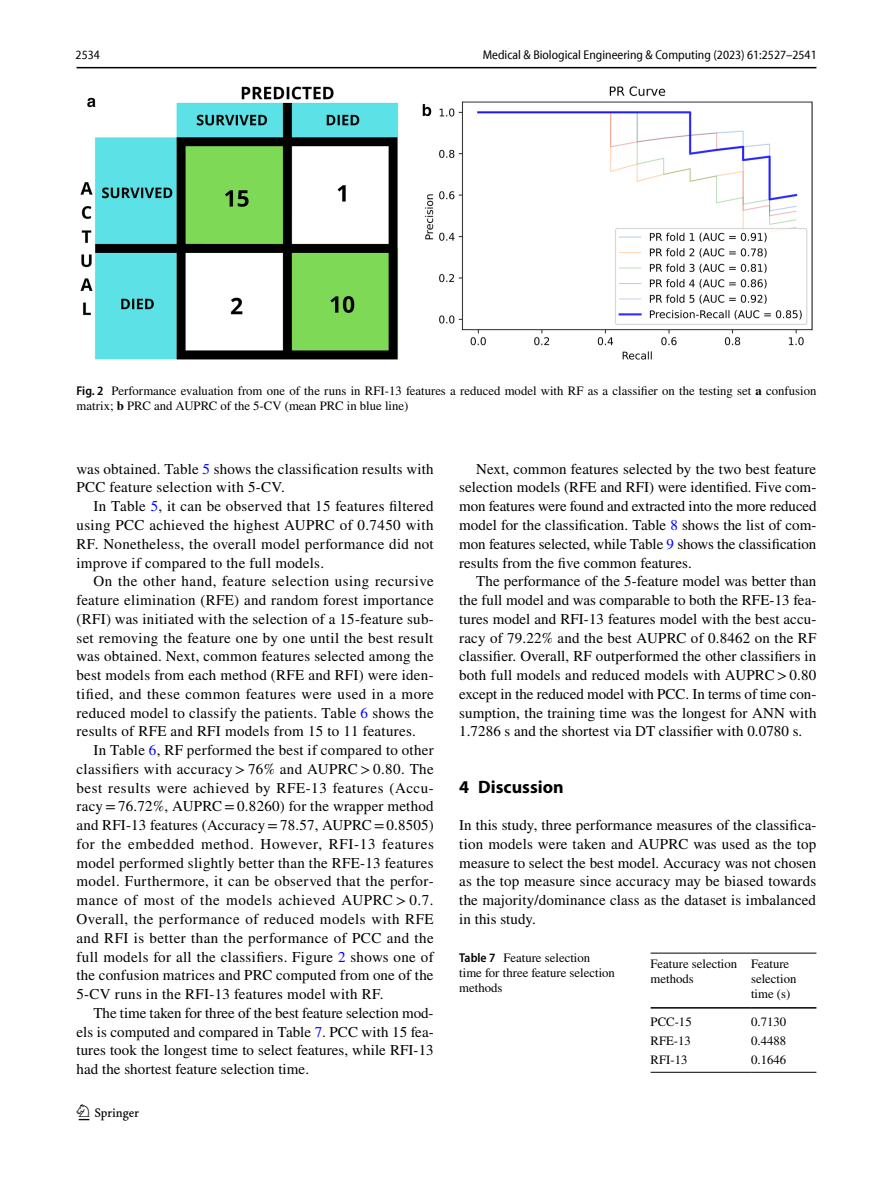
<style>
.page{position:relative;width:893px;height:1187px;background:#fff}
.page>*{position:absolute;margin:0;border:0;box-sizing:border-box;transform-origin:0 0}
.t1{font:22.5px "Springnew Regular 2";color:#000}
.t2{font:700 18px "Myriad Pro";color:#000}
.t3{font:15px/18.8px "STIX";letter-spacing:.01em;color:#000;text-align:justify}
.t4{font:12.75px/15px "STIX";color:#000}
.t5{font:semi-condensed 12.75px "Myriad Pro Unic";color:#000}
.s1{font-family:"Myriad Pro";font-weight:600;font-stretch:semi-condensed}
.s2{font-weight:700}
.s3{color:#00f}
</style>
<div class="page">
<hr style="left:77px;top:67px;width:739px;height:1px;background:#000">
<img style="left:81px;top:87px;width:731px;height:272px">
<hr style="left:651px;top:952px;width:100px;height:1px;background:#000">
<hr style="left:651px;top:1007px;width:100px;height:1px;background:#000">
<hr style="left:751px;top:952px;width:65px;height:1px;background:#000">
<hr style="left:751px;top:1007px;width:65px;height:1px;background:#000">
<hr style="left:651px;top:1071px;width:100px;height:1px;background:#000">
<hr style="left:751px;top:1071px;width:65px;height:1px;background:#000">
<p class="t5" style="left:76px;top:50px;width:26px">2534</p>
<p class="t5" style="left:483px;top:50px;width:335px">Medical &amp; Biological Engineering &amp; Computing (2023) 61:2527–2541</p>
<p class="t4" style="left:77px;top:383px;width:741px"><span class="s1">Fig. 2</span> Performance evaluation from one of the runs in RFI-13 features a reduced model with RF as a classifier on the testing set <span class="s2">a</span> confusion matrix; <span class="s2">b</span> PRC and AUPRC of the 5-CV (mean PRC in blue line)</p>
<p class="t3" style="left:77px;top:460px;width:359px">was obtained. Table <span class="s3">5</span> shows the classification results with<br>PCC feature selection with 5-CV.</p>
<p class="t3" style="left:77px;top:498px;width:359px;text-indent:17px">In Table <span class="s3">5</span>, it can be observed that 15 features filtered using PCC achieved the highest AUPRC of 0.7450 with RF. Nonetheless, the overall model performance did not improve if compared to the full models.</p>
<p class="t3" style="left:77px;top:573px;width:359px;text-indent:17px">On the other hand, feature selection using recursive feature elimination (RFE) and random forest importance (RFI) was initiated with the selection of a 15-feature sub&shy;set removing the feature one by one until the best result was obtained. Next, common features selected among the best models from each method (RFE and RFI) were iden&shy;tified, and these common features were used in a more reduced model to classify the patients. Table <span class="s3">6</span> shows the results of RFE and RFI models from 15 to 11 features.</p>
<p class="t3" style="left:76px;top:741px;width:359px;text-indent:17px">In Table <span class="s3">6</span>, RF performed the best if compared to other classifiers with accuracy&gt; 76% and AUPRC &gt; 0.80. The best results were achieved by RFE-13 features (Accu&shy;racy=76.72%, AUPRC=0.8260) for the wrapper method and RFI-13 features (Accuracy=78.57, AUPRC=0.8505) for the embedded method. However, RFI-13 features model performed slightly better than the RFE-13 features model. Furthermore, it can be observed that the perfor&shy;mance of most of the models achieved AUPRC &gt; 0.7.<br>Overall, the performance of reduced models with RFE and RFI is better than the performance of PCC and the full models for all the classifiers. Figure <span class="s3">2</span> shows one of the confusion matrices and PRC computed from one of the 5-CV runs in the RFI-13 features model with RF.</p>
<p class="t3" style="left:76px;top:1004px;width:359px;text-indent:17px">The time taken for three of the best feature selection mod&shy;els is computed and compared in Table <span class="s3">7</span>. PCC with 15 fea&shy;tures took the longest time to select features, while RFI-13 had the shortest feature selection time.</p>
<h1 class="t1" style="left:79px;top:1104px;width:62px">1 3</h1>
<p class="t3" style="left:459px;top:460px;width:359px;text-indent:17px">Next, common features selected by the two best feature selection models (RFE and RFI) were identified. Five com&shy;mon features were found and extracted into the more reduced model for the classification. Table <span class="s3">8</span> shows the list of com&shy;mon features selected, while Table <span class="s3">9</span> shows the classification results from the five common features.</p>
<p class="t3" style="left:459px;top:573px;width:359px;text-indent:17px">The performance of the 5-feature model was better than the full model and was comparable to both the RFE-13 fea&shy;tures model and RFI-13 features model with the best accu&shy;racy of 79.22% and the best AUPRC of 0.8462 on the RF classifier. Overall, RF outperformed the other classifiers in both full models and reduced models with AUPRC&gt;0.80 except in the reduced model with PCC. In terms of time con&shy;sumption, the training time was the longest for ANN with 1.7286 s and the shortest via DT classifier with 0.0780 s.</p>
<p class="t2" style="left:459px;top:774px;width:106px">4 Discussion</p>
<p class="t3" style="left:459px;top:816px;width:359px">In this study, three performance measures of the classifica&shy;tion models were taken and AUPRC was used as the top measure to select the best model. Accuracy was not chosen as the top measure since accuracy may be biased towards the majority/dominance class as the dataset is imbalanced in this study.</p>
<p class="t4" style="left:459px;top:951px;width:157px"><span class="s1">Table 7</span> Feature selection time for three feature selection methods</p>
<p class="t4" style="left:651px;top:957px;width:88px">Feature selection methods</p>
<p class="t4" style="left:751px;top:957px;width:47px">Feature selection time (s)</p>
<p class="t4" style="left:651px;top:1015px;width:43px">PCC-15</p>
<p class="t4" style="left:751px;top:1015px;width:37px">0.7130</p>
<p class="t4" style="left:651px;top:1033px;width:42px">RFE-13</p>
<p class="t4" style="left:751px;top:1033px;width:37px">0.4488</p>
<p class="t4" style="left:651px;top:1052px;width:38px">RFI-13</p>
<p class="t4" style="left:751px;top:1052px;width:37px">0.1646</p>
</div>
